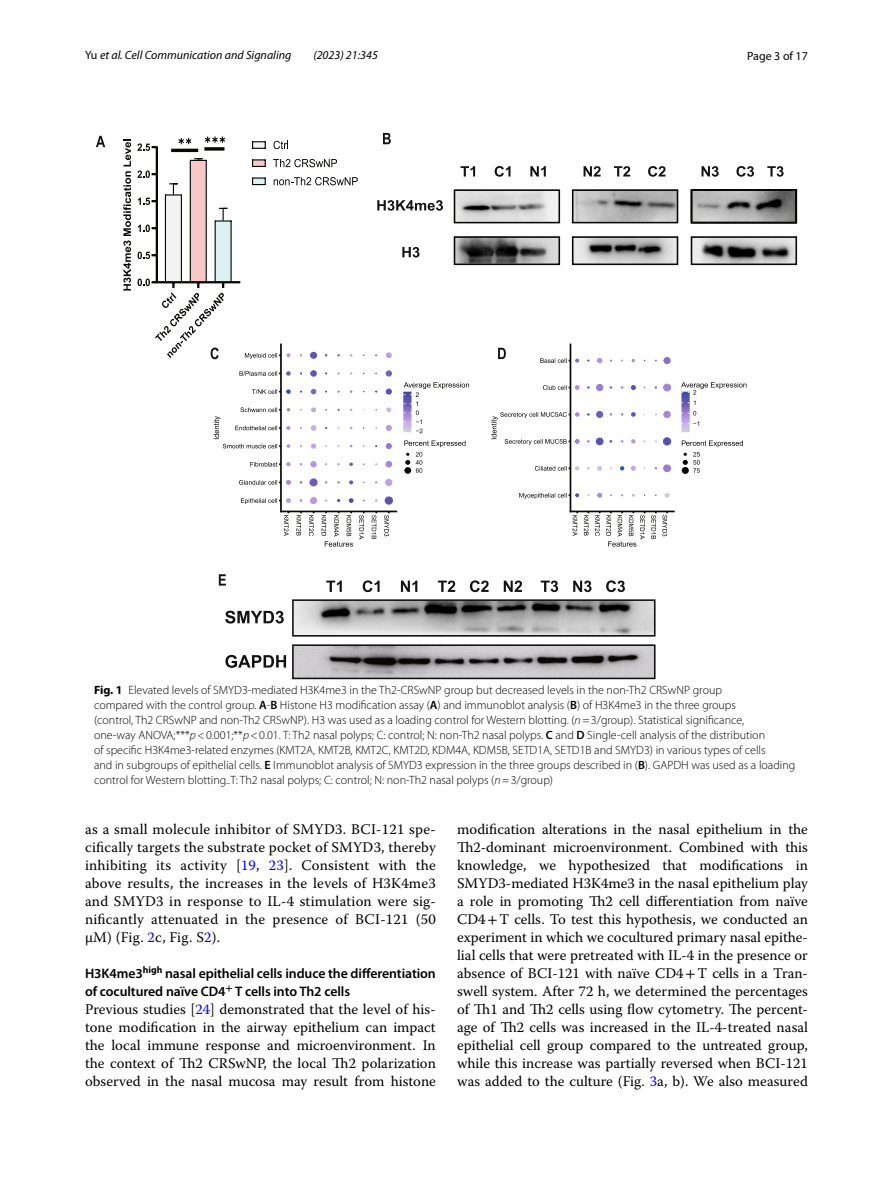
<style>
.page{position:relative;width:893px;height:1187px;background:#fff}
.page>*{position:absolute;margin:0;border:0;box-sizing:border-box;transform-origin:0 0}
.t1{font:14.7px/18px "Warnock Pro";letter-spacing:.005em;color:#000;text-align:justify}
.t2{font:600 13.8px/18px "Myriad Pro";letter-spacing:-.005em;color:#000}
.t3{font:300 12px/15px "Myriad Pro";color:#000}
.t4{font:italic 12px "Myriad Pro";color:#000}
.t5{font:12px "Myriad Pro";color:#000}
.s1{font-style:normal}
.s2{font-weight:700}
.s3{font-weight:600}
.s4{font-style:italic}
.s5{color:#00f}
.s6{font-family:"STIX"}
</style>
<div class="page">
<img style="left:293px;top:257px;width:454px;height:336px">
<svg style="left:597px;top:492px;width:5px;height:6px"></svg>
<svg style="left:665px;top:493px;width:4px;height:4px"></svg>
<svg style="left:597px;top:466px;width:5px;height:5px"></svg>
<svg style="left:620px;top:466px;width:4px;height:4px"></svg>
<svg style="left:631px;top:466px;width:5px;height:4px"></svg>
<svg style="left:665px;top:466px;width:4px;height:4px"></svg>
<div style="left:663px;top:464px;width:8px;height:8px;border:1px solid #9b7ed0;border-radius:50%"></div>
<div style="left:596px;top:437px;width:8px;height:8px;background:#5a53b0;border:1px solid #5a53b0;border-radius:50%"></div>
<svg style="left:631px;top:439px;width:4px;height:4px"></svg>
<div style="left:663px;top:438px;width:8px;height:7px;background:#5551ae;border-radius:50%"></div>
<div style="left:663px;top:437px;width:8px;height:8px;border:1px solid #5551ae;border-radius:50%"></div>
<div style="left:596px;top:411px;width:7px;height:7px;background:#6f5bb8;border:1px solid #6f5bb8;border-radius:50%"></div>
<svg style="left:631px;top:412px;width:5px;height:5px"></svg>
<svg style="left:664px;top:411px;width:6px;height:5px"></svg>
<div style="left:663px;top:411px;width:8px;height:7px;border:1px solid #a688d7;border-radius:50%"></div>
<div style="left:596px;top:384px;width:7px;height:7px;background:#997dcf;border:1px solid #997dcf;border-radius:50%"></div>
<svg style="left:631px;top:385px;width:5px;height:5px"></svg>
<div style="left:664px;top:384px;width:6px;height:7px;background:#a284d4;border-radius:50%"></div>
<div style="left:663px;top:383px;width:8px;height:8px;border:1px solid #a284d4;border-radius:50%"></div>
<svg style="left:597px;top:358px;width:5px;height:5px"></svg>
<svg style="left:664px;top:357px;width:6px;height:5px"></svg>
<div style="left:663px;top:357px;width:8px;height:7px;border:1px solid #8770c6;border-radius:50%"></div>
<hr style="left:570px;top:344px;width:1px;height:167px;background:#070904">
<svg style="left:519px;top:493px;width:60px;height:6px"></svg>
<svg style="left:535px;top:466px;width:44px;height:4px"></svg>
<svg style="left:543px;top:385px;width:37px;height:5px"></svg>
<svg style="left:540px;top:358px;width:39px;height:5px"></svg>
<hr style="left:570px;top:510px;width:104px;height:2px;background:#070904">
<svg style="left:573px;top:512px;width:5px;height:24px"></svg>
<svg style="left:584px;top:512px;width:5px;height:23px"></svg>
<svg style="left:595px;top:512px;width:5px;height:24px"></svg>
<svg style="left:651px;top:512px;width:17px;height:27px"></svg>
<svg style="left:606px;top:512px;width:39px;height:34px"></svg>
<svg style="left:491px;top:412px;width:89px;height:33px"></svg>
<svg style="left:681px;top:421px;width:18px;height:5px"></svg>
<svg style="left:681px;top:411px;width:15px;height:4px"></svg>
<svg style="left:681px;top:400px;width:14px;height:5px"></svg>
<svg style="left:681px;top:382px;width:65px;height:12px"></svg>
<svg style="left:682px;top:440px;width:61px;height:33px"></svg>
<div style="left:310px;top:497px;width:7px;height:7px;background:#b79ae0;border:1px solid #b79ae0;border-radius:50%"></div>
<svg style="left:349px;top:498px;width:5px;height:5px"></svg>
<div style="left:385px;top:496px;width:8px;height:8px;background:#5c53b1;border:1px solid #5c53b1;border-radius:50%"></div>
<div style="left:310px;top:478px;width:8px;height:8px;background:#6d5ab7;border:1px solid #6d5ab7;border-radius:50%"></div>
<svg style="left:349px;top:480px;width:4px;height:4px"></svg>
<div style="left:385px;top:479px;width:7px;height:7px;background:#bda0e3;border:1px solid #bda0e3;border-radius:50%"></div>
<svg style="left:310px;top:461px;width:7px;height:6px"></svg>
<svg style="left:349px;top:462px;width:4px;height:4px"></svg>
<svg style="left:386px;top:461px;width:6px;height:6px"></svg>
<svg style="left:311px;top:443px;width:5px;height:5px"></svg>
<svg style="left:386px;top:443px;width:6px;height:6px"></svg>
<svg style="left:311px;top:425px;width:5px;height:5px"></svg>
<svg style="left:386px;top:425px;width:6px;height:6px"></svg>
<svg style="left:311px;top:407px;width:5px;height:5px"></svg>
<svg style="left:386px;top:407px;width:5px;height:5px"></svg>
<svg style="left:311px;top:389px;width:5px;height:5px"></svg>
<svg style="left:386px;top:388px;width:6px;height:6px"></svg>
<div style="left:310px;top:370px;width:7px;height:7px;background:#6155b3;border:1px solid #6155b3;border-radius:50%"></div>
<svg style="left:386px;top:370px;width:6px;height:6px"></svg>
<div style="left:310px;top:352px;width:7px;height:7px;background:#6055b2;border:1px solid #6055b2;border-radius:50%"></div>
<svg style="left:386px;top:352px;width:6px;height:6px"></svg>
<hr style="left:280px;top:344px;width:2px;height:167px;background:#070904">
<svg style="left:241px;top:498px;width:50px;height:6px"></svg>
<svg style="left:239px;top:480px;width:52px;height:5px"></svg>
<svg style="left:250px;top:462px;width:41px;height:4px"></svg>
<svg style="left:252px;top:389px;width:39px;height:5px"></svg>
<svg style="left:239px;top:371px;width:52px;height:5px"></svg>
<svg style="left:245px;top:353px;width:45px;height:6px"></svg>
<hr style="left:281px;top:510px;width:115px;height:2px;background:#070904">
<svg style="left:284px;top:512px;width:5px;height:24px"></svg>
<svg style="left:296px;top:512px;width:6px;height:23px"></svg>
<svg style="left:309px;top:512px;width:5px;height:24px"></svg>
<svg style="left:359px;top:512px;width:6px;height:27px"></svg>
<svg style="left:372px;top:512px;width:5px;height:27px"></svg>
<svg style="left:384px;top:512px;width:6px;height:24px"></svg>
<svg style="left:322px;top:512px;width:31px;height:34px"></svg>
<svg style="left:214px;top:407px;width:77px;height:41px"></svg>
<svg style="left:404px;top:382px;width:65px;height:51px"></svg>
<svg style="left:404px;top:440px;width:61px;height:33px"></svg>
<hr style="left:156px;top:281px;width:84px;height:2px;background:#070904">
<svg style="left:137px;top:143px;width:19px;height:8px"></svg>
<hr style="left:156px;top:146px;width:2px;height:137px;background:#070904">
<svg style="left:123px;top:139px;width:8px;height:151px"></svg>
<svg style="left:274px;top:177px;width:84px;height:8px"></svg>
<svg style="left:252px;top:177px;width:14px;height:9px"></svg>
<svg style="left:273px;top:141px;width:15px;height:8px"></svg>
<svg style="left:252px;top:141px;width:14px;height:8px"></svg>
<svg style="left:273px;top:159px;width:64px;height:8px"></svg>
<svg style="left:252px;top:159px;width:14px;height:8px"></svg>
<hr style="left:171px;top:149px;width:27px;height:3px;background:#070904">
<svg style="left:178px;top:138px;width:13px;height:6px"></svg>
<svg style="left:204px;top:147px;width:20px;height:4px"></svg>
<svg style="left:205px;top:136px;width:20px;height:7px"></svg>
<svg style="left:453px;top:189px;width:344px;height:77px"></svg>
<svg style="left:402px;top:247px;width:18px;height:10px"></svg>
<svg style="left:377px;top:200px;width:66px;height:11px"></svg>
<svg style="left:584px;top:166px;width:81px;height:11px"></svg>
<svg style="left:701px;top:166px;width:83px;height:11px"></svg>
<svg style="left:461px;top:166px;width:85px;height:11px"></svg>
<svg style="left:225px;top:599px;width:431px;height:80px"></svg>
<svg style="left:326px;top:580px;width:299px;height:12px"></svg>
<svg style="left:96px;top:136px;width:9px;height:11px"></svg>
<svg style="left:383px;top:133px;width:8px;height:11px"></svg>
<svg style="left:137px;top:157px;width:96px;height:202px"></svg>
<svg style="left:498px;top:348px;width:8px;height:11px"></svg>
<svg style="left:219px;top:574px;width:7px;height:11px"></svg>
<p class="t4" style="left:85px;top:48px;width:208px"><span class="s1">Yu</span> et al. Cell Communication and Signaling</p>
<p class="t4" style="left:313px;top:48px;width:66px">(2023) 21:345</p>
<p class="t5" style="left:747px;top:48px;width:62px">Page 3 of 17</p>
<p class="t3" style="left:94px;top:683px;width:703px"><span class="s2">Fig. 1</span> Elevated levels of SMYD3-mediated H3K4me3 in the Th2-CRSwNP group but decreased levels in the non-Th2 CRSwNP group<br>compared with the control group. <span class="s3">A</span>-<span class="s3">B</span> Histone H3 modification assay (<span class="s3">A</span>) and immunoblot analysis (<span class="s3">B</span>) of H3K4me3 in the three groups<br>(control, Th2 CRSwNP and non-Th2 CRSwNP). H3 was used as a loading control for Western blotting. (<span class="s4">n</span>=3/group). Statistical significance,<br>one-way ANOVA;***<span class="s4">p</span>&lt;0.001;**<span class="s4">p</span>&lt;0.01. T: Th2 nasal polyps; C: control; N: non-Th2 nasal polyps. <span class="s3">C</span> and <span class="s3">D</span> Single-cell analysis of the distribution<br>of specific H3K4me3-related enzymes (KMT2A, KMT2B, KMT2C, KMT2D, KDM4A, KDM5B, SETD1A, SETD1B and SMYD3) in various types of cells<br>and in subgroups of epithelial cells. <span class="s3">E</span> Immunoblot analysis of SMYD3 expression in the three groups described in (<span class="s3">B</span>). GAPDH was used as a loading control for Western blotting..T: Th2 nasal polyps; C: control; N: non-Th2 nasal polyps (<span class="s4">n</span>=3/group)</p>
<p class="t1" style="left:85px;top:820px;width:352px">as a small molecule inhibitor of SMYD3. BCI-121 spe&shy;cifically targets the substrate pocket of SMYD3, thereby inhibiting its activity [<span class="s5">19</span>, <span class="s5">23</span>]. Consistent with the above results, the increases in the levels of H3K4me3 and SMYD3 in response to IL-4 stimulation were sig&shy;nificantly attenuated in the presence of BCI-121 (50 µM) (Fig. <span class="s5">2</span>c, Fig. S<span class="s5">2</span>).</p>
<p class="t2" style="left:85px;top:964px;width:352px">H3K4me3<sup>high</sup> nasal epithelial cells induce the differentiation of cocultured naïve CD4<sup>+</sup> T cells into Th2 cells</p>
<p class="t1" style="left:85px;top:1000px;width:352px">Previous studies [<span class="s5">24</span>] demonstrated that the level of his&shy;tone modification in the airway epithelium can impact the local immune response and microenvironment. In the context of Th2 CRSwNP, the local Th2 polarization observed in the nasal mucosa may result from histone</p>
<p class="t1" style="left:457px;top:820px;width:352px">modification alterations in the nasal epithelium in the Th2-dominant microenvironment. Combined with this knowledge, we hypothesized that modifications in SMYD3-mediated H3K4me3 in the nasal epithelium play a role in promoting Th2 cell differentiation from naïve CD4<span class="s6">+</span>T cells. To test this hypothesis, we conducted an experiment in which we cocultured primary nasal epithe&shy;lial cells that were pretreated with IL-4 in the presence or absence of BCI-121 with naïve CD4<span class="s6">+</span>T cells in a Tran&shy;swell system. After 72 h, we determined the percentages of Th1 and Th2 cells using flow cytometry. The percent&shy;age of Th2 cells was increased in the IL-4-treated nasal epithelial cell group compared to the untreated group, while this increase was partially reversed when BCI-121 was added to the culture (Fig. <span class="s5">3</span>a, b). We also measured</p>
</div>
